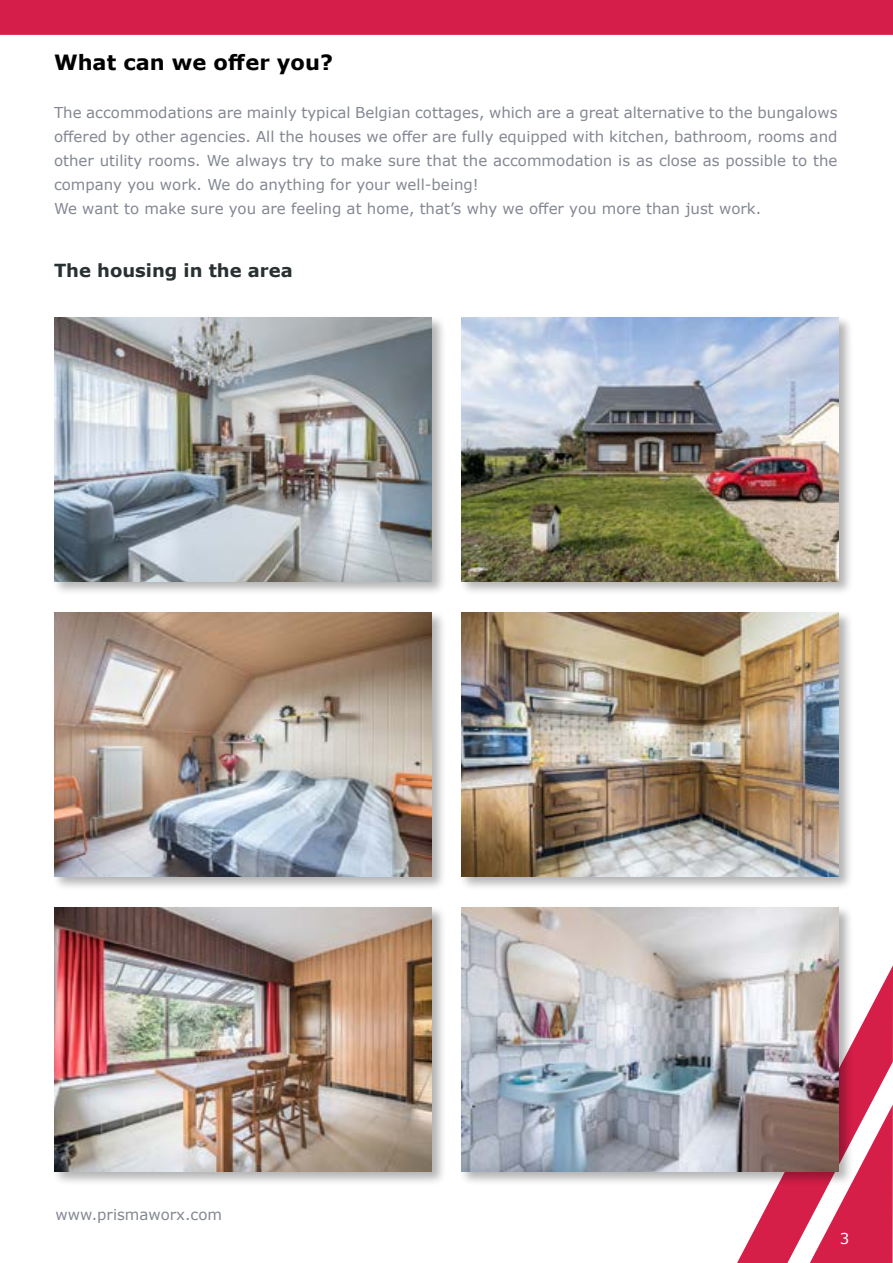
<style>
.page{position:relative;width:893px;height:1263px;background:#fff}
.page>*{position:absolute;margin:0;border:0;box-sizing:border-box;transform-origin:0 0}
.t1{font:700 21px "Verdana";color:#000}
.t2{font:700 18px "Verdana";color:#283032}
.t3{font:15px/24px "Verdana";color:#838792}
.t4{font:15px "Verdana";color:#fff}
</style>
<div class="page">
<svg style="left:737px;top:965px;width:156px;height:298px;fill:#d51e48"></svg>
<svg style="left:810px;top:1104px;width:83px;height:159px"></svg>
<div style="left:0;top:0;width:893px;height:35px;background:#d51e49"></div>
<div style="left:52px;top:316px;width:395px;height:280px;background:#000;opacity:.3"></div>
<img style="left:54px;top:317px;width:378px;height:264px">
<div style="left:52px;top:610px;width:395px;height:281px;background:#000;opacity:.3"></div>
<img style="left:54px;top:612px;width:378px;height:264px">
<div style="left:459px;top:316px;width:395px;height:280px;background:#000;opacity:.3"></div>
<img style="left:461px;top:317px;width:378px;height:264px">
<div style="left:459px;top:610px;width:395px;height:281px;background:#000;opacity:.3"></div>
<img style="left:461px;top:612px;width:378px;height:264px">
<div style="left:52px;top:905px;width:395px;height:280px;background:#000;opacity:.3"></div>
<img style="left:54px;top:907px;width:378px;height:264px">
<div style="left:459px;top:905px;width:395px;height:280px;background:#000;opacity:.3"></div>
<img style="left:461px;top:907px;width:378px;height:264px">
<h1 class="t1" style="left:54px;top:48px;width:280px">What can we offer you?</h1>
<p class="t3" style="left:54px;top:100px;width:785px">The accommodations are mainly typical Belgian cottages, which are a great alternative to the bungalows offered by other agencies. All the houses we offer are fully equipped with kitchen, bathroom, rooms and other utility rooms. We always try to make sure that the accommodation is as close as possible to the company you work. We do anything for your well-being!<br>We want to make sure you are feeling at home, that’s why we offer you more than just work.</p>
<p class="t2" style="left:54px;top:258px;width:240px">The housing in the area</p>
<p class="t3" style="left:56px;top:1203px;width:168px">www.prismaworx.com</p>
<p class="t4" style="left:840px;top:1228px;width:11px">3</p>
</div>
